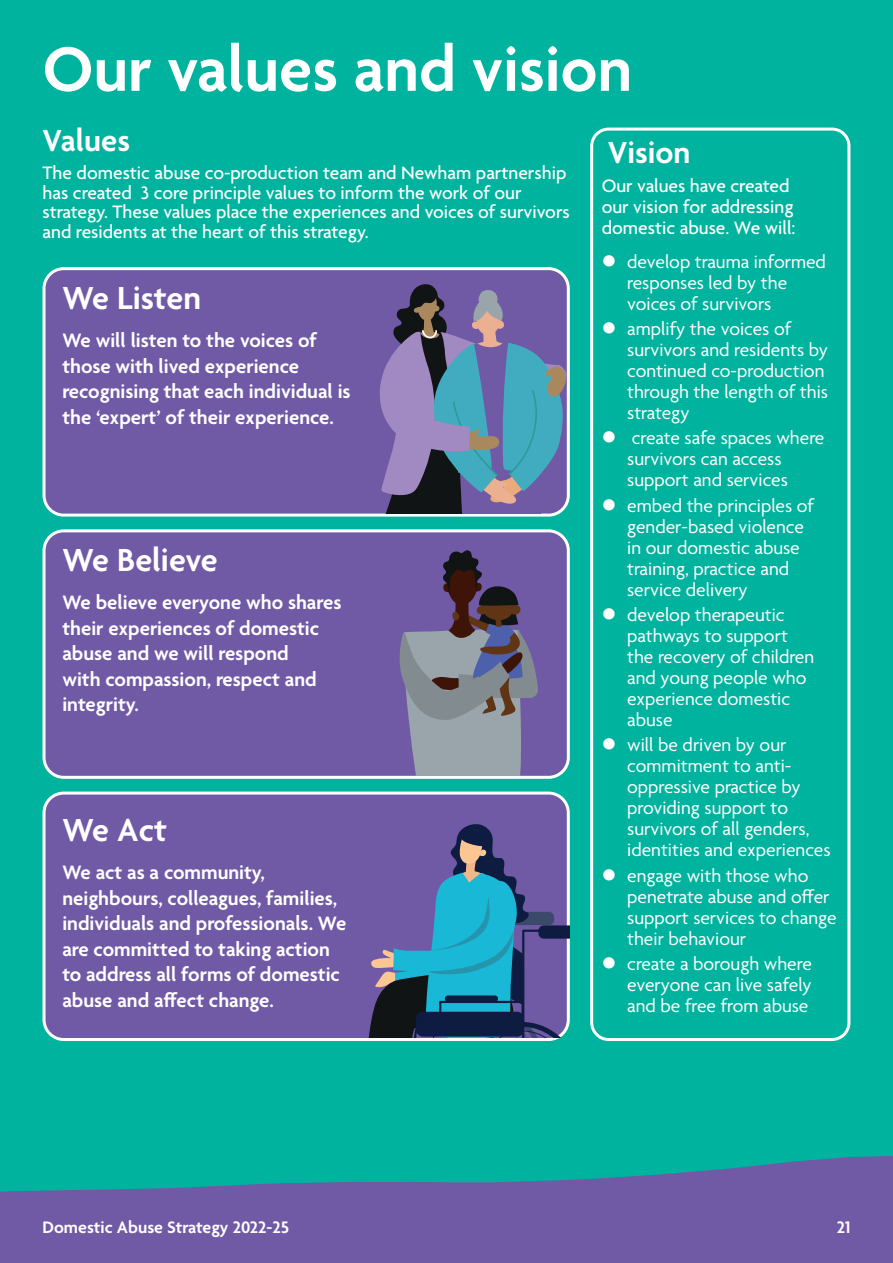
<style>
.page{position:relative;width:893px;height:1263px;background:#00b39e}
.page>*{position:absolute;margin:0;border:0;box-sizing:border-box;transform-origin:0 0}
.t1{font:600 67.5px "Agenda";color:#fff}
.BODY{font:600 34.5px "Agenda";color:#fff}
.subhead{font:600 33px "Agenda";color:#fff}
.BODY-2{font:600 21px/25.5px "Agenda";color:#fff}
.t2{font:19.5px/21px "Agenda";color:#fff}
.BODY-3{font:500 19.5px/19.5px "Agenda";color:#fff}
.t3{font:600 18px "Agenda";color:#fff}
</style>
<div class="page">
<svg style="left:0;top:1156px;width:893px;height:107px;fill:#7059a5"></svg>
<div style="left:44px;top:269px;width:524px;height:246px;background:#7059a5;border-radius:20px"></div>
<div style="left:43px;top:267px;width:527px;height:250px;border:3px solid #fff;border-radius:20px"></div>
<div style="left:44px;top:531px;width:524px;height:246px;background:#7059a5;border-radius:20px"></div>
<div style="left:43px;top:529px;width:527px;height:250px;border:3px solid #fff;border-radius:20px"></div>
<div style="left:44px;top:793px;width:524px;height:246px;background:#7059a5;border-radius:20px"></div>
<div style="left:43px;top:791px;width:527px;height:250px;border:3px solid #fff;border-radius:20px"></div>
<div style="left:590px;top:128px;width:260px;height:913px;border:3px solid #fff;border-radius:17px"></div>
<svg style="left:380px;top:283px;width:190px;height:230px"></svg>
<svg style="left:397px;top:550px;width:141px;height:226px"></svg>
<svg style="left:368px;top:823px;width:202px;height:215px"></svg>
<div style="left:445px;top:995px;width:53px;height:7px;background:#0f1c42;border-radius:3px"></div>
<p class="t1" style="left:43px;top:33px;width:591px">Our values and vision</p>
<p class="subhead" style="left:43px;top:123px;width:89px">Values</p>
<p class="BODY-3" style="left:43px;top:164px;width:529px">The domestic abuse co-production team and Newham partnership has created 3 core principle values to inform the work of our strategy. These values place the experiences and voices of survivors and residents at the heart of this strategy.</p>
<p class="BODY" style="left:62px;top:279px;width:140px">We Listen</p>
<p class="BODY-2" style="left:62px;top:329px;width:290px">We will listen to the voices of those with lived experience recognising that each individual is the ‘expert’ of their experience.</p>
<p class="BODY" style="left:62px;top:541px;width:157px">We Believe</p>
<p class="BODY-2" style="left:62px;top:591px;width:281px">We believe everyone who shares their experiences of domestic abuse and we will respond<br>with compassion, respect and integrity.</p>
<p class="BODY" style="left:62px;top:811px;width:106px">We Act</p>
<p class="BODY-2" style="left:62px;top:861px;width:286px">We act as a community, neighbours, colleagues, families, individuals and professionals. We are committed to taking action to address all forms of domestic abuse and affect change.</p>
<p class="subhead" style="left:608px;top:134px;width:84px">Vision</p>
<p class="BODY-3" style="left:602px;top:177px;width:195px;line-height:21px">Our values have created our vision for addressing domestic abuse. We will:</p>
<p class="t2" style="left:627px;top:252px;width:200px">develop trauma informed responses led by the voices of survivors</p>
<p class="t2" style="left:627px;top:320px;width:202px">amplify the voices of survivors and residents by continued co-production through the length of this strategy</p>
<p class="t2" style="left:627px;top:429px;width:199px">create safe spaces where survivors can access support and services</p>
<p class="t2" style="left:627px;top:496px;width:188px">embed the principles of gender-based violence in our domestic abuse training, practice and service delivery</p>
<p class="t2" style="left:627px;top:605px;width:189px">develop therapeutic pathways to support the recovery of children and young people who experience domestic abuse</p>
<p class="t2" style="left:627px;top:736px;width:205px">will be driven by our commitment to anti&shy;oppressive practice by providing support to survivors of all genders, identities and experiences</p>
<p class="t2" style="left:627px;top:866px;width:211px">engage with those who penetrate abuse and offer support services to change their behaviour</p>
<p class="t2" style="left:627px;top:954px;width:186px;text-align:justify">create a borough where everyone can live safely and be free from abuse</p>
<p class="t3" style="left:43px;top:1218px;width:248px">Domestic Abuse Strategy 2022-25</p>
<p class="t3" style="left:837px;top:1218px;width:15px">21</p>
</div>
